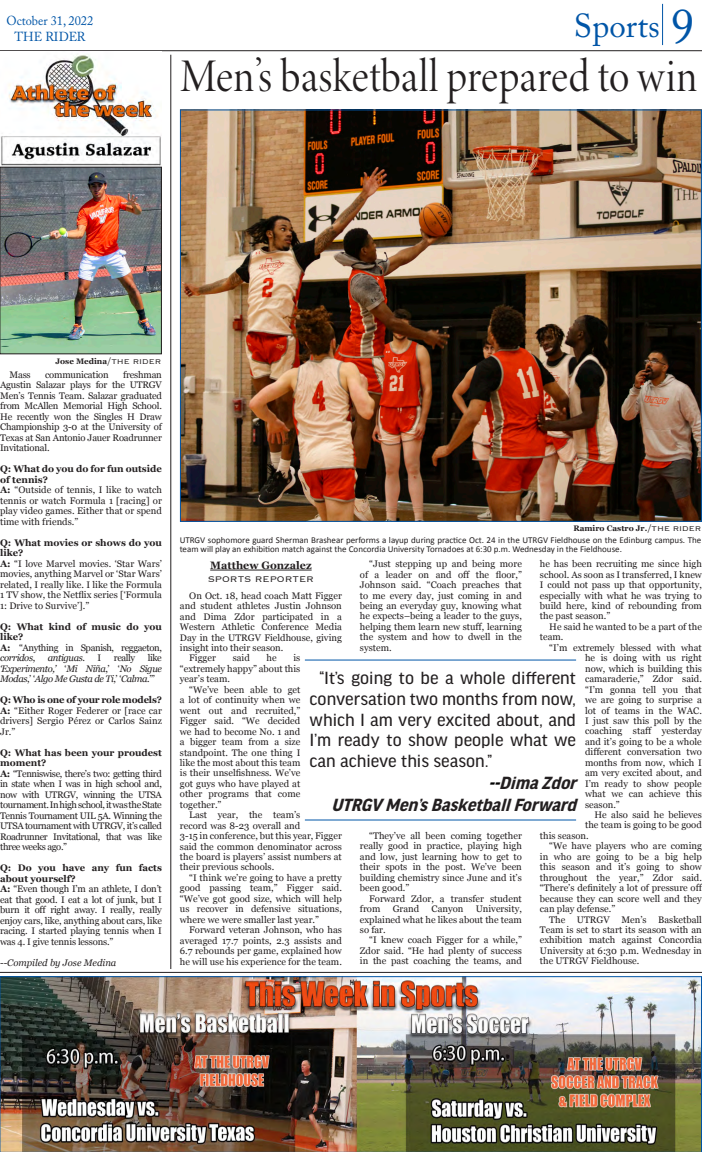
<style>
.page{position:relative;width:702px;height:1152px;background:#fff}
.page>*{position:absolute;margin:0;border:0;box-sizing:border-box;transform-origin:0 0}
.t1{font:49.3px "Adobe Caslon Pro";color:#0055a7;scale:.95 1}
.t2{font:46.9px "Minion Variable Concept";letter-spacing:.005em;color:#231f20;scale:.92 1}
.t3{font:33px "Adobe Caslon Pro";color:#0055a7}
.t4{font:18.7px/20.6px "Good Headline Pro News";color:#231f20;text-align:justify}
.t5{font:italic 700 18.7px "Good Headline Pro";color:#231f20}
.t6{font:13px "Adobe Caslon Pro";color:#0055a7;scale:.95 1}
.Normal__Web{font:300 10.8px "Copperplate";color:#231f20}
.Normal__Web-2{font:700 10.7px "Georgia";color:#231f20}
.t7{font:9.5px/10.5px "Georgia";color:#231f20;text-align:justify}
.t8{font:700 9.5px/10.5px "Georgia";color:#231f20}
.t9{font:italic 9.5px/10.5px "Georgia";letter-spacing:-.04em;color:#231f20;text-align:justify}
.t10{font:9.5px/10.5px "Georgia";letter-spacing:-.04em;color:#231f20}
.t11{font:700 9.5px "Georgia";letter-spacing:-.02em;color:#231f20}
.t12{font:italic 9.5px "Georgia";color:#231f20}
.t13{font:9.5px "Georgia";letter-spacing:-.02em;color:#231f20}
.t14{font:9px/9.6px "Calibri";color:#231f20}
.t15{font:700 8px "Georgia";color:#231f20}
.s1{font-weight:400;font-size:9px}
.s2{font-family:"Copperplate";font-weight:300;font-size:9px}
.s3{font-weight:700}
.s4{font-style:italic}
.s5{font-style:normal}
.s6{color:#000}
</style>
<div class="page">
<hr style="left:662px;top:4px;width:1px;height:41px;background:#0055a7">
<hr style="left:0;top:50px;width:702px;height:1px;background:#231f20">
<img style="left:0;top:54px;width:161px;height:298px">
<hr style="left:0;top:972px;width:702px;height:1px;background:#231f20">
<hr style="left:171px;top:55px;width:1px;height:914px;background:#231f20">
<hr style="left:210px;top:570px;width:102px;height:1px;background:#231f20">
<hr style="left:305px;top:820px;width:271px;height:1px;background:#0055a7">
<hr style="left:305px;top:660px;width:271px;height:1px;background:#0055a7">
<div style="left:0;top:167px;width:162px;height:187px;border:1px solid #231f20"></div>
<img style="left:182px;top:111px;width:518px;height:409px">
<img style="left:0;top:976px;width:702px;height:176px">
<p class="t6" style="left:7px;top:13px;width:93px">October 31, 2022</p>
<p class="t6" style="left:14px;top:29px;width:77px">THE RIDER</p>
<p class="t3" style="left:574px;top:6px;width:87px">Sports</p>
<p class="t1" style="left:671px;top:-3px;width:26px">9</p>
<p class="t2" style="left:180px;top:43px;width:565px">Men’s basketball prepared to win</p>
<p class="t15" style="left:55px;top:355px;width:107px">Jose Medina<span class="s1">/</span><span class="s2">THE RIDER</span></p>
<p class="t7" style="left:0;top:369px;width:163px;text-indent:123px">freshman Agustin Salazar plays for the UTRGV Men’s Tennis Team. Salazar graduated from McAllen Memorial High School.<br>He recently won the Singles H Draw Championship 3-0 at the University of Texas at San Antonio Jauer Roadrunner Invitational.</p>
<p class="t8" style="left:0;top:463px;width:163px">Q: What do you do for fun outside of tennis?</p>
<p class="t7" style="left:0;top:484px;width:163px"><span class="s3">A:</span> “Outside of tennis, I like to watch tennis or watch Formula 1 [racing] or play video games. Either that or spend time with friends.”</p>
<p class="t8" style="left:0;top:537px;width:163px">Q: What movies or shows do you like?</p>
<p class="t7" style="left:0;top:558px;width:163px"><span class="s3">A:</span> “I love Marvel movies. ‘Star Wars’ movies, anything Marvel or ‘Star Wars’ related, I really like. I like the Formula 1 TV show, the Netflix series [‘Formula 1: Drive to Survive’].”</p>
<p class="t8" style="left:0;top:620px;width:163px">Q: What kind of music do you like?</p>
<p class="t10" style="left:0;top:642px;width:163px"><span class="s3">A:</span> “Anything in Spanish, reggaeton, <span class="s4">corridos</span>,</p>
<p class="t7" style="left:9px;top:369px;width:23px">Mass</p>
<p class="t13" style="left:45px;top:367px;width:65px">communication</p>
<p class="t9" style="left:0;top:652px;width:163px;text-indent:148px"><span class="s5">like </span>‘Experimento,’ <span class="s5">‘</span>Mi Niña<span class="s5">,’ ‘</span>No Sigue Modas<span class="s5">,’ ‘</span>Algo Me Gusta de Ti<span class="s5">,’ ‘</span>Calma.<span class="s5">’”</span></p>
<p class="t11" style="left:0;top:693px;width:163px">Q: Who is one of your role models?</p>
<p class="t7" style="left:0;top:705px;width:163px"><span class="s3">A:</span> “Either Roger Federer or [race car drivers] Sergio Pérez or Carlos Sainz Jr.”</p>
<p class="t8" style="left:0;top:747px;width:163px">Q: What has been your proudest moment?</p>
<p class="t7" style="left:0;top:768px;width:163px"><span class="s3">A:</span> “Tenniswise, there’s two: getting third in state when I was in high school and, now with UTRGV, winning the UTSA tournament. In high school, it was the State Tennis Tournament UIL 5A. Winning the UTSA tournament with UTRGV, it’s called Roadrunner Invitational, that was like three weeks ago.”</p>
<p class="t8" style="left:0;top:862px;width:163px">Q: Do you have any fun facts about yourself?</p>
<p class="t7" style="left:0;top:883px;width:163px"><span class="s3">A:</span> “Even though I’m an athlete, I don’t eat that good. I eat a lot of junk, but I burn it off right away. I really, really enjoy cars, like, anything about cars, like racing. I started playing tennis when I was 4. I give tennis lessons.”</p>
<p class="t12" style="left:0;top:955px;width:118px">--Compiled by Jose Medina</p>
<p class="t9" style="left:48px;top:652px;width:39px">antiguas<span class="s5">.</span></p>
<p class="t7" style="left:98px;top:652px;width:5px">I</p>
<p class="t7" style="left:114px;top:652px;width:23px">really</p>
<p class="t15" style="left:573px;top:523px;width:129px">Ramiro Castro Jr.<span class="s1">/</span><span class="s2">THE RIDER</span></p>
<p class="t14" style="left:180px;top:535px;width:523px">UTRGV sophomore guard Sherman Brashear performs a layup during practice Oct. 24 in the UTRGV Fieldhouse on the Edinburg campus. The team will play an exhibition match against the Concordia University Tornadoes at 6:30 p.m. Wednesday in the Fieldhouse.</p>
<p class="t7" style="left:360px;top:558px;width:164px;text-indent:9px">“Just stepping up and being more of a leader on and off the floor,” Johnson said. “Coach preaches that to me every day, just coming in and being an everyday guy, knowing what he expects–being a leader to the guys, helping them learn new stuff, learning the system and how to dwell in the system.</p>
<p class="t7" style="left:540px;top:558px;width:164px">he has been recruiting me since high school. As soon as I transferred, I knew I could not pass up that opportunity, especially with what he was trying to build here, kind of rebounding from the past season.”</p>
<p class="t7" style="left:540px;top:621px;width:163px;text-indent:9px">He said he wanted to be a part of the team.</p>
<p class="t7" style="left:585px;top:642px;width:118px;text-indent:-36px">“I’m extremely blessed with what he is doing with us right now, which is building this camaraderie,” Zdor said. “I’m gonna tell you that we are going to surprise a lot of teams in the WAC.<br>I just saw this poll by the coaching staff yesterday and it’s going to be a whole different conversation two months from now, which I am very excited about, and I’m ready to show people what we can achieve this season.”</p>
<p class="t7" style="left:594px;top:809px;width:109px">He also said he believes</p>
<p class="t7" style="left:585px;top:820px;width:118px">the team is going to be good</p>
<p class="t7" style="left:540px;top:830px;width:50px">this season.</p>
<p class="t7" style="left:540px;top:840px;width:164px;text-indent:9px">“We have players who are coming in who are going to be a big help this season and it’s going to show throughout the year,” Zdor said. “There’s definitely a lot of pressure off because they can score well and they can play defense.”</p>
<p class="t7" style="left:540px;top:914px;width:164px;text-indent:9px">The UTRGV Men’s Basketball Team is set to start its season with an exhibition match against Concordia University at 6:30 p.m. Wednesday in the UTRGV Fieldhouse.</p>
<p class="Normal__Web-2" style="left:210px;top:557px;width:103px">Matthew Gonzalez</p>
<p class="Normal__Web" style="left:208px;top:572px;width:108px">SPORTS REPORTER</p>
<p class="t7" style="left:180px;top:590px;width:164px;text-indent:9px">On Oct. 18, head coach Matt Figger and student athletes Justin Johnson and Dima Zdor participated in a Western Athletic Conference Media Day in the UTRGV Fieldhouse, giving insight into their season.</p>
<p class="t7" style="left:189px;top:653px;width:28px">Figger</p>
<p class="t7" style="left:233px;top:653px;width:19px">said</p>
<p class="t7" style="left:267px;top:653px;width:12px">he</p>
<p class="t7" style="left:180px;top:653px;width:122px;text-indent:114px">is “extremely happy” about this year’s team.</p>
<p class="t7" style="left:180px;top:684px;width:122px;text-indent:9px">“We’ve been able to get a lot of continuity when we went out and recruited,” Figger said. “We decided we had to become No. 1 and a bigger team from a size standpoint. The one thing I like the most about this team is their unselfishness. We’ve got guys who have played at other programs that come together.”</p>
<p class="t7" style="left:180px;top:809px;width:163px;text-align:left;text-indent:9px">Last year, the team’s<br>record was 8-23 overall and<br>3-15 in conference, but this year, Figger said the common denominator across the board is players’ assist numbers at their previous schools.</p>
<p class="t7" style="left:180px;top:872px;width:163px;text-indent:9px">“I think we’re going to have a pretty good passing team,” Figger said. “We’ve got good size, which will help us recover in defensive situations, where we were smaller last year.”</p>
<p class="t7" style="left:180px;top:924px;width:163px;text-indent:9px">Forward veteran Johnson, who has averaged 17.7 points, 2.3 assists and 6.7 rebounds per game, explained how he will use his experience for the team.</p>
<p class="t4" style="left:310px;top:668px;width:268px;text-indent:10px">“It’s going to be a whole different conversation two months from now, which I am very excited about, and I’m ready to show people what we can achieve this season.”</p>
<p class="t5" style="left:489px;top:774px;width:94px"><span class="s6">--</span>DimaZdor</p>
<p class="t5" style="left:331px;top:796px;width:251px">UTRGV Men’sBasketballForward</p>
<p class="t7" style="left:360px;top:830px;width:163px;text-indent:9px">“They’ve all been coming together really good in practice, playing high and low, just learning how to get to their spots in the post. We’ve been building chemistry since June and it’s been good.”</p>
<p class="t7" style="left:360px;top:893px;width:163px;text-indent:9px">Forward Zdor, a transfer student from</p>
<p class="t7" style="left:393px;top:903px;width:28px">Grand</p>
<p class="t7" style="left:432px;top:903px;width:33px">Canyon</p>
<p class="t7" style="left:360px;top:903px;width:164px;text-indent:116px">University, explained what he likes about the team so far.</p>
<p class="t7" style="left:360px;top:935px;width:163px;text-indent:9px">“I knew coach Figger for a while,” Zdor said. “He had plenty of success in the past coaching the teams, and</p>
</div>
